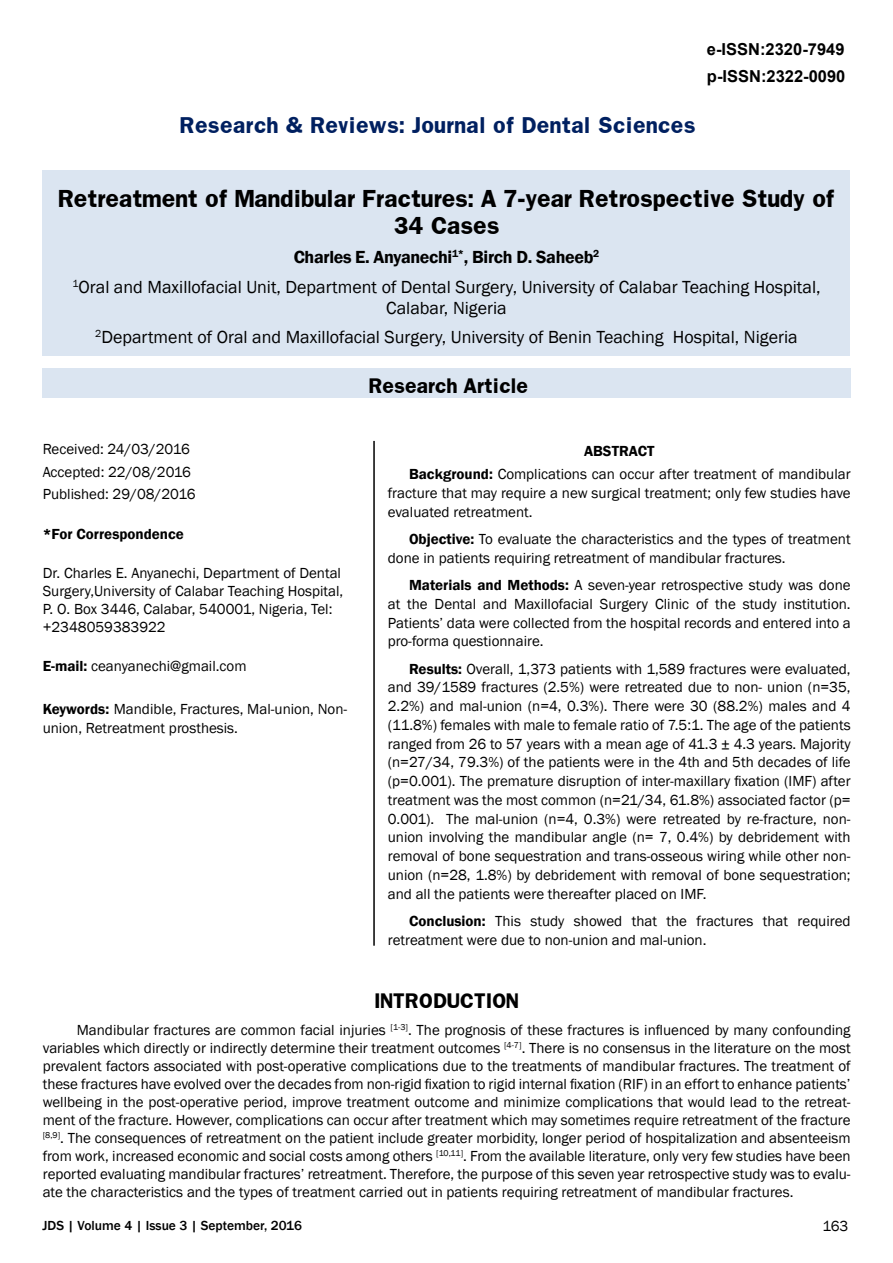
<style>
.page{position:relative;width:893px;height:1263px;background:#fff}
.page>*{position:absolute;margin:0;border:0;box-sizing:border-box;transform-origin:0 0}
.t1{font:700 21px/27px "Franklin";letter-spacing:-.02em;color:#000;text-align:center}
.t2{font:700 19.5px "Franklin";color:#002060}
.t3{font:18px/29.5px "Franklin Gothic";color:#000;text-align:center}
.t4{font:700 18px "Franklin";letter-spacing:-.02em;color:#000}
.t5{font:700 18px "Franklin";color:#000}
.t6{font:700 16.5px/27px "Arial";color:#000}
.t7{font:15px/18.8px "Franklin Gothic";color:#000}
.t8{font:600 15px "Franklin Gothic";color:#000}
.t9{font:500 13.5px "Franklin Gothic";color:#000}
.s1{font-weight:600}
</style>
<div class="page">
<div style="left:45px;top:369px;width:805px;height:29px;background:#dbe5f1"></div>
<div style="left:43px;top:171px;width:807px;height:185px;background:#dbe5f1"></div>
<hr style="left:373px;top:441px;width:2px;height:505px;background:#000">
<p class="t6" style="left:707px;top:36px;width:140px">e-ISSN:2320-7949 p-ISSN:2322-0090</p>
<h2 class="t2" style="left:180px;top:112px;width:517px">Research &amp; Reviews: Journal of Dental Sciences</h2>
<h1 class="t1" style="left:58px;top:184px;width:778px">Retreatment of Mandibular Fractures: A 7-year Retrospective Study of<br>34 Cases</h1>
<p class="t3" style="left:72px;top:243px;width:750px"><span class="s1">Charles E. Anyanechi</span><sup>1*</sup><span class="s1">, Birch D. Saheeb</span><sup>2<br></sup><sup>1</sup>Oral and Maxillofacial Unit, Department of Dental Surgery, University of Calabar Teaching Hospital,</p>
<p class="t3" style="left:95px;top:293px;width:704px">Calabar, Nigeria<br><sup>2</sup>Department of Oral and Maxillofacial Surgery, University of Benin Teaching Hospital, Nigeria</p>
<p class="t7" style="left:43px;top:438px;width:154px;line-height:22.5px">Received: 24/03/2016<br>Accepted: 22/08/2016<br>Published: 29/08/2016</p>
<p class="t8" style="left:43px;top:524px;width:143px">*For Correspondence</p>
<p class="t7" style="left:43px;top:564px;width:302px;line-height:18px">Dr. Charles E. Anyanechi, Department of Dental Surgery,University of Calabar Teaching Hospital, P. O. Box 3446, Calabar, 540001, Nigeria, Tel: +2348059383922</p>
<p class="t7" style="left:43px;top:657px;width:205px"><span class="s1">E-mail:</span> ceanyanechi@gmail.com</p>
<p class="t7" style="left:43px;top:700px;width:306px"><span class="s1">Keywords:</span> Mandible, Fractures, Mal-union, Non&shy;union, Retreatment prosthesis.</p>
<p class="t4" style="left:369px;top:373px;width:161px">Research Article</p>
<p class="t7" style="left:409px;top:440px;width:443px;line-height:23px;text-indent:175px"><span class="s1">ABSTRACT<br>Background:</span> Complications can occur after treatment of mandibular</p>
<p class="t7" style="left:388px;top:484px;width:464px">fracture that may require a new surgical treatment; only few studies have evaluated retreatment.</p>
<p class="t7" style="left:388px;top:530px;width:464px;text-indent:21px"><span class="s1">Objective:</span> To evaluate the characteristics and the types of treatment done in patients requiring retreatment of mandibular fractures.</p>
<p class="t7" style="left:388px;top:576px;width:464px;text-align:justify;text-indent:21px"><span class="s1">Materials and Methods:</span> A seven-year retrospective study was done at the Dental and Maxillofacial Surgery Clinic of the study institution.<br>Patients’ data were collected from the hospital records and entered into a pro-forma questionnaire.</p>
<p class="t7" style="left:388px;top:660px;width:464px;text-align:justify;text-indent:21px"><span class="s1">Results:</span> Overall, 1,373 patients with 1,589 fractures were evaluated, and 39/1589 fractures (2.5%) were retreated due to non- union (n=35, 2.2%) and mal-union (n=4, 0.3%). There were 30 (88.2%) males and 4 (11.8%) females with male to female ratio of 7.5:1. The age of the patients ranged from 26 to 57 years with a mean age of 41.3 ± 4.3 years. Majority (n=27/34, 79.3%) of the patients were in the 4th and 5th decades of life (p=0.001). The premature disruption of inter-maxillary fixation (IMF) after treatment was the most common (n=21/34, 61.8%) associated factor (p= 0.001). The mal-union (n=4, 0.3%) were retreated by re-fracture, non&shy;union involving the mandibular angle (n= 7, 0.4%) by debridement with removal of bone sequestration and trans-osseous wiring while other non&shy;union (n=28, 1.8%) by debridement with removal of bone sequestration; and all the patients were thereafter placed on IMF.</p>
<p class="t7" style="left:388px;top:912px;width:464px;text-indent:21px"><span class="s1">Conclusion:</span> This study showed that the fractures that required retreatment were due to non-union and mal-union.</p>
<p class="t5" style="left:375px;top:988px;width:146px">INTRODUCTION</p>
<p class="t7" style="left:43px;top:1021px;width:809px;line-height:18.1px;text-align:justify;text-indent:34px">Mandibular fractures are common facial injuries <sup>[1-3]</sup>. The prognosis of these fractures is influenced by many confounding variables which directly or indirectly determine their treatment outcomes <sup>[4-7]</sup>. There is no consensus in the literature on the most prevalent factors associated with post-operative complications due to the treatments of mandibular fractures. The treatment of these fractures have evolved over the decades from non-rigid fixation to rigid internal fixation (RIF) in an effort to enhance patients’ wellbeing in the post-operative period, improve treatment outcome and minimize complications that would lead to the retreat&shy;ment of the fracture. However, complications can occur after treatment which may sometimes require retreatment of the fracture <sup>[8,9]</sup>. The consequences of retreatment on the patient include greater morbidity, longer period of hospitalization and absenteeism from work, increased economic and social costs among others <sup>[10,11]</sup>. From the available literature, only very few studies have been reported evaluating mandibular fractures’ retreatment. Therefore, the purpose of this seven year retrospective study was to evalu&shy;ate the characteristics and the types of treatment carried out in patients requiring retreatment of mandibular fractures.</p>
<p class="t9" style="left:43px;top:1217px;width:261px">JDS | Volume 4 | Issue 3 | September, 2016</p>
<p class="t7" style="left:822px;top:1217px;width:27px">163</p>
</div>
